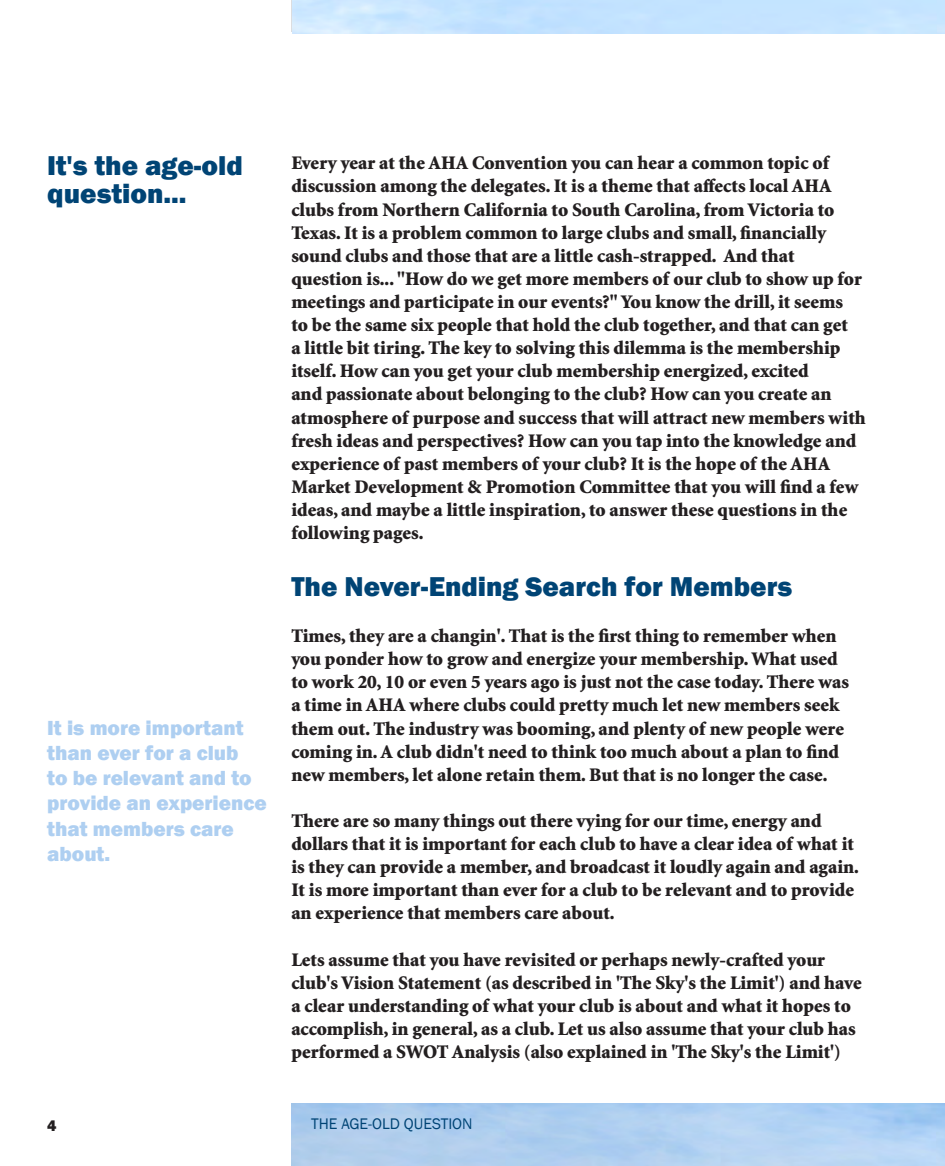
<style>
.page{position:relative;width:945px;height:1166px;background:#fff}
.page>*{position:absolute;margin:0;border:0;box-sizing:border-box;transform-origin:0 0}
._11_Chapter_Title{font:800 28px/28px "Franklin Gothic";color:#004475}
.t1{font:800 21px/25.2px "Franklin Gothic";color:#aecff1}
.t2{font:900 19.25px/23.1px "Minion Std";color:#231f20}
._09_Footer__left{font:15.75px "Franklin Gothic";color:#004475}
._07_Page_No__left{font:800 15.75px "Franklin Gothic";color:#231f20}
</style>
<div class="page">
<hr style="left:944px;top:1102px;width:1px;height:64px;background:#dcdddf">
<img style="left:292px;top:1103px;width:653px;height:63px">
<p class="_11_Chapter_Title" style="left:47px;top:152px;width:197px">It's the age-old question...</p>
<p class="t2" style="left:291px;top:152px;width:576px">Every year at the AHA Convention you can hear a common topic of discussion among the delegates. It is a theme that affects local AHA clubs from Northern California to South Carolina, from Victoria to Texas. It is a problem common to large clubs and small, financially sound clubs and those that are a little cash-strapped. And that question is... "How do we get more members of our club to show up for meetings and participate in our events?" You know the drill, it seems<br>to be the same six people that hold the club together, and that can get<br>a little bit tiring. The key to solving this dilemma is the membership itself. How can you get your club membership energized, excited<br>and passionate about belonging to the club? How can you create an atmosphere of purpose and success that will attract new members with fresh ideas and perspectives? How can you tap into the knowledge and experience of past members of your club? It is the hope of the AHA Market Development &amp; Promotion Committee that you will find a few ideas, and maybe a little inspiration, to answer these questions in the following pages.</p>
<p class="_11_Chapter_Title" style="left:291px;top:572px;width:502px">The Never-Ending Search for Members</p>
<p class="t2" style="left:291px;top:625px;width:559px">Times, they are a changin'. That is the first thing to remember when you ponder how to grow and energize your membership. What used to work 20, 10 or even 5 years ago is just not the case today. There was a time in AHA where clubs could pretty much let new members seek them out. The industry was booming, and plenty of new people were coming in. A club didn't need to think too much about a plan to find new members, let alone retain them. But that is no longer the case.</p>
<p class="t2" style="left:291px;top:809px;width:569px">There are so many things out there vying for our time, energy and dollars that it is important for each club to have a clear idea of what it is they can provide a member, and broadcast it loudly again and again.<br>It is more important than ever for a club to be relevant and to provide an experience that members care about.</p>
<p class="t2" style="left:291px;top:948px;width:572px">Lets assume that you have revisited or perhaps newly-crafted your club's Vision Statement (as described in 'The Sky's the Limit') and have a clear understanding of what your club is about and what it hopes to accomplish, in general, as a club. Let us also assume that your club has performed a SWOT Analysis (also explained in 'The Sky's the Limit')</p>
<p class="t1" style="left:47px;top:715px;width:221px">It is more important than ever for a club<br>to be relevant and to provide an experience that members care about.</p>
<p class="_07_Page_No__left" style="left:47px;top:1115px;width:11px">4</p>
<p class="_09_Footer__left" style="left:311px;top:1114px;width:163px">THE AGE-OLD QUESTION</p>
</div>
